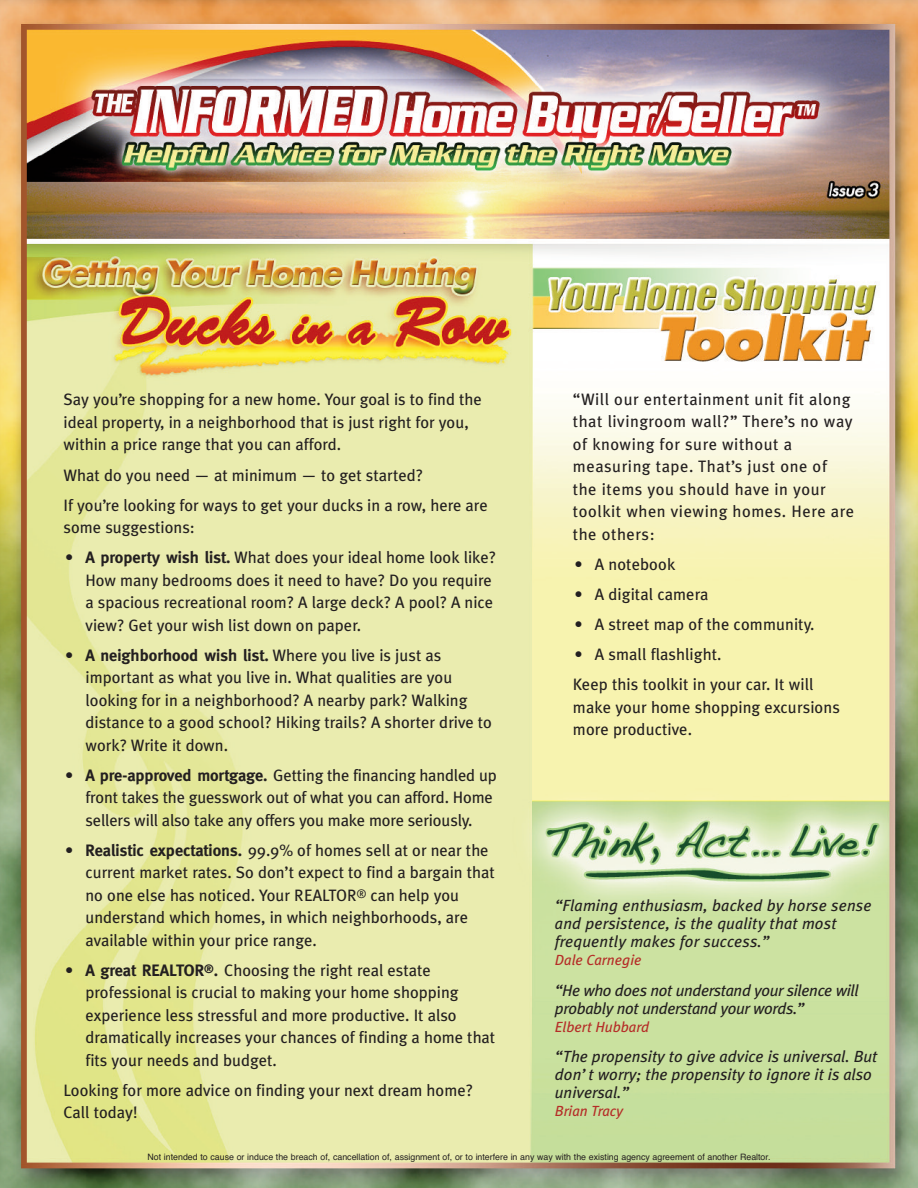
<style>
.page{position:relative;width:918px;height:1188px;background:#fff}
.page>*{position:absolute;margin:0;border:0;box-sizing:border-box;transform-origin:0 0}
.t1{font:16.5px/22.5px "Meta Plus";color:#231f20}
.t2{font:16.5px/22.5px "Meta Plus";letter-spacing:.03em;color:#231f20}
.t3{font:700 16.5px "Meta";color:#231f20}
.t4{font:italic 16.2px/18px "Meta Plus";color:#231f20}
.t5{font:italic 16.2px/18px "Meta Plus";letter-spacing:-.02em;color:#231f20}
.t6{font:italic 14.7px "Meta Plus";color:#b52c27}
.t7{font:8.85px "Helvetica";color:#231f20}
.s1{font-family:"Meta";font-weight:700}
.s2{font-family:"Meta Plus";font-weight:400}
</style>
<div class="page">
<img style="left:0;top:0;width:918px;height:1188px">
<p class="t1" style="left:64px;top:389px;width:420px">Say you’re shopping for a new home. Your goal is to find the ideal property, in a neighborhood that is just right for you, within a price range that you can afford.</p>
<p class="t1" style="left:64px;top:460px;width:426px;line-height:30px">What do you need — at minimum — to get started?<br>If you’re looking for ways to get your ducks in a row, here are</p>
<p class="t1" style="left:64px;top:516px;width:133px">some suggestions:</p>
<p class="t1" style="left:86px;top:546px;width:412px;text-indent:-20px"><span class="s1">• A property wish list.</span> What does your ideal home look like?<br>How many bedrooms does it need to have? Do you require a spacious recreational room? A large deck? A pool? A nice view? Get your wish list down on paper.</p>
<p class="t3" style="left:65px;top:645px;width:378px">• A neighborhood wish list. <span class="s2">Where you live is just as</span></p>
<p class="t1" style="left:86px;top:666px;width:408px">important as what you live in. What qualities are you looking for in a neighborhood? A nearby park? Walking distance to a good school? Hiking trails? A shorter drive to work? Write it down.</p>
<p class="t1" style="left:86px;top:764px;width:413px;text-indent:-20px"><span class="s1">• A pre-approved mortgage.</span> Getting the financing handled up front takes the guesswork out of what you can afford. Home sellers will also take any offers you make more seriously.</p>
<p class="t1" style="left:86px;top:839px;width:411px;text-indent:-20px"><span class="s1">• Realistic expectations.</span> 99.9% of homes sell at or near the current market rates. So don’t expect to find a bargain that no one else has noticed. Your REALTOR<sup>®</sup> can help you understand which homes, in which neighborhoods, are available within your price range.</p>
<p class="t1" style="left:86px;top:959px;width:411px;text-indent:-20px"><span class="s1">• A great REALTOR</span><sup>®</sup><span class="s1">.</span> Choosing the right real estate professional is crucial to making your home shopping experience less stressful and more productive. It also dramatically increases your chances of finding a home that fits your needs and budget.</p>
<p class="t1" style="left:64px;top:1079px;width:411px">Looking for more advice on finding your next dream home?<br>Call today!</p>
<p class="t2" style="left:573px;top:388px;width:283px">“Will our entertainment unit fit along that livingroom wall?” There’s no way of knowing for sure without a measuring tape. That’s just one of the items you should have in your toolkit when viewing homes. Here are the others:</p>
<p class="t1" style="left:574px;top:553px;width:103px"><span class="s1">•</span> A notebook</p>
<p class="t1" style="left:574px;top:583px;width:136px"><span class="s1">•</span> A digital camera</p>
<p class="t1" style="left:574px;top:613px;width:242px"><span class="s1">•</span> A street map of the community.</p>
<p class="t1" style="left:573px;top:639px;width:242px;line-height:30px"><span class="s1">•</span> A small flashlight.<br>Keep this toolkit in your car. It will</p>
<p class="t1" style="left:573px;top:696px;width:269px">make your home shopping excursions more productive.</p>
<p class="t4" style="left:555px;top:896px;width:318px">“Flaming enthusiasm, backed by horse sense and persistence, is the quality that most frequently makes for success.”</p>
<p class="t6" style="left:555px;top:951px;width:88px">Dale Carnegie</p>
<p class="t5" style="left:555px;top:981px;width:305px">“He who does not understand your silence will probably not understand your words.”</p>
<p class="t6" style="left:555px;top:1018px;width:96px">Elbert Hubbard</p>
<p class="t4" style="left:555px;top:1048px;width:324px">“The propensity to give advice is universal. But don’t worry; the propensity to ignore it is also universal.”</p>
<p class="t6" style="left:555px;top:1103px;width:70px">Brian Tracy</p>
<p class="t7" style="left:148px;top:1152px;width:624px">Not intended to cause or induce the breach of, cancellation of, assignment of, or to interfere in any way with the existing agency agreement of another Realtor.</p>
</div>
